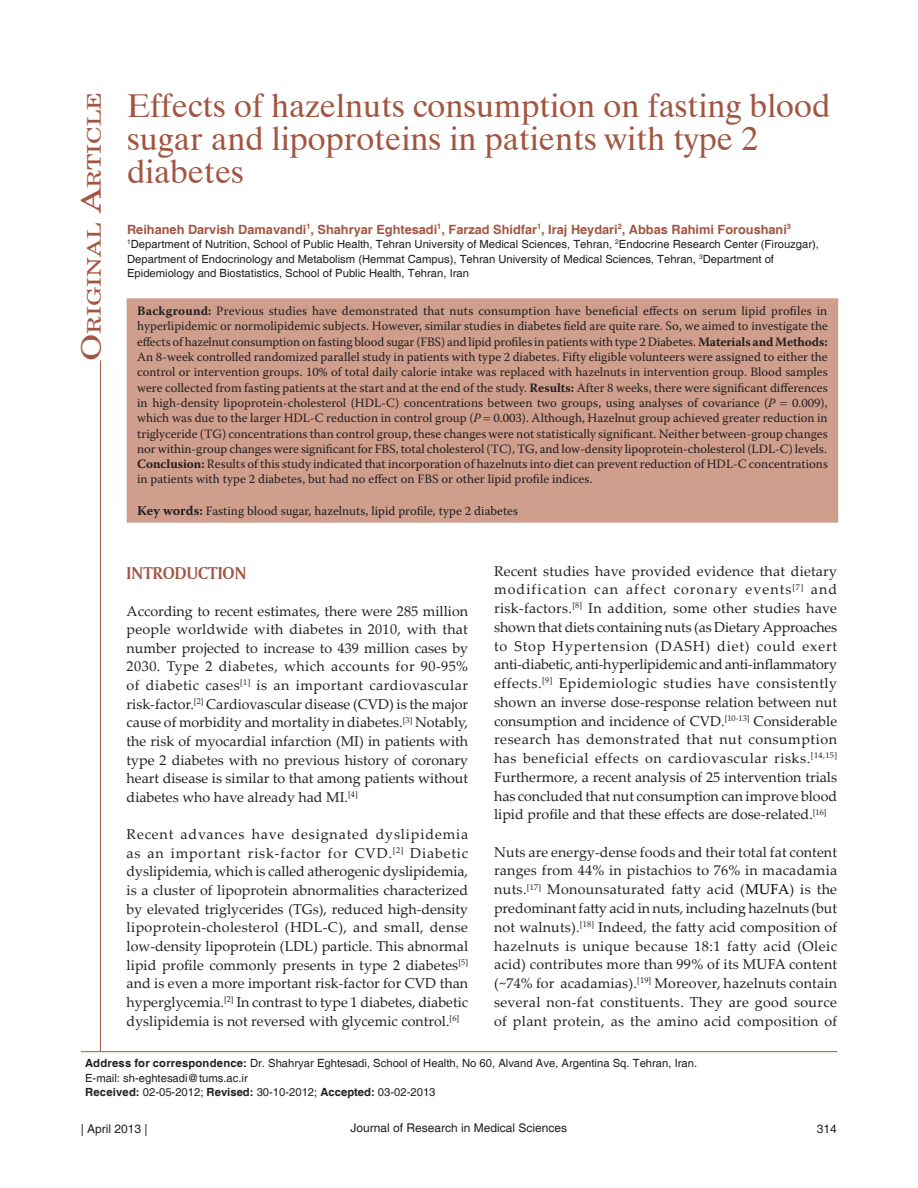
<style>
.page{position:relative;width:918px;height:1188px;background:#fff}
.page>*{position:absolute;margin:0;border:0;box-sizing:border-box;transform-origin:0 0}
.AT{font:33px/33px "Dutch 801 BT";color:#a25641}
.AH{font:18.9px "New Century Schlbk";color:#a25641;scale:1.3 1}
.t1{font:18px "Amerigo BT Bold A";color:#a25641}
.TX{font:14.25px/18.8px "Palatino Linotype";color:#231f20;text-align:justify}
.ABS{font:12.75px/15.3px "Warnock Pro";color:#231f20;text-align:justify}
.AU{font:700 12.75px "Helvetica";color:#a25641}
.KWD{font:12.75px "Warnock Pro";color:#231f20}
.t2{font:12px "Helvetica";color:#231f20}
.AFF{font:11.25px/14.7px "Helvetica";color:#231f20}
.ADD{font:11.25px/14.5px "Helvetica";color:#231f20}
.HIS{font:11.25px "Helvetica";color:#231f20}
.s1{font-size:27px}
.s2{font-weight:700}
.s3{font-style:italic}
.s4{font-weight:700;font-size:13.5px}
.s5{color:#000}
</style>
<div class="page">
<hr style="left:100px;top:360px;width:1px;height:692px;background:#a25641">
<div style="left:127px;top:299px;width:710px;height:223px;background:#cf9e8c"></div>
<div style="left:127px;top:298px;width:711px;height:225px;border:2px solid #cf9e8c"></div>
<hr style="left:81px;top:1051px;width:756px;height:1px;background:#a25641">
<p class="AH" style="left:83px;top:361px;width:207px;rotate:-90deg"><span class="s1">O</span>riginal <span class="s1">A</span>rticle</p>
<p class="AT" style="left:127px;top:89px;width:705px">Effects of hazelnuts consumption on fasting blood sugar and lipoproteins in patients with type 2 diabetes</p>
<p class="AU" style="left:127px;top:221px;width:666px">Reihaneh Darvish Damavandi<sup>1</sup>, Shahryar Eghtesadi<sup>1</sup>, Farzad Shidfar<sup>1</sup>, Iraj Heydari<sup>2</sup>, Abbas Rahimi Foroushani<sup>3</sup></p>
<p class="AFF" style="left:127px;top:237px;width:693px"><sup>1</sup>Department of Nutrition, School of Public Health, Tehran University of Medical Sciences, Tehran, <sup>2</sup>Endocrine Research Center (Firouzgar),<br>Department of Endocrinology and Metabolism (Hemmat Campus), Tehran University of Medical Sciences, Tehran, <sup>3</sup>Department of<br>Epidemiology and Biostatistics, School of Public Health, Tehran, Iran</p>
<p class="ABS" style="left:137px;top:303px;width:692px"><span class="s2">Background:</span> Previous studies have demonstrated that nuts consumption have beneficial effects on serum lipid profiles in hyperlipidemic or normolipidemic subjects. However, similar studies in diabetes field are quite rare. So, we aimed to investigate the effects of hazelnut consumption on fasting blood sugar (FBS) and lipid profiles in patients with type 2 Diabetes. <span class="s2">Materials and Methods:<br></span>An 8‑week controlled randomized parallel study in patients with type 2 diabetes. Fifty eligible volunteers were assigned to either the control or intervention groups. 10% of total daily calorie intake was replaced with hazelnuts in intervention group. Blood samples were collected from fasting patients at the start and at the end of the study. <span class="s2">Results:</span> After 8 weeks, there were significant differences in high‑density lipoprotein‑cholesterol (HDL‑C) concentrations between two groups, using analyses of covariance (<span class="s3">P</span></p>
<p class="ABS" style="left:137px;top:395px;width:692px;text-indent:655px">0.009), which was due to the larger HDL‑C reduction in control group (<span class="s3">P</span> 0.003). Although, Hazelnut group achieved greater reduction in triglyceride (TG) concentrations than control group, these changes were not statistically significant. Neither between‑group changes nor within‑group changes were significant for FBS, total cholesterol (TC), TG, and low‑density lipoprotein‑cholesterol (LDL‑C) levels.<br><span class="s2">Conclusion:</span> Results of this study indicated that incorporation of hazelnuts into diet can prevent reduction of HDL‑C concentrations in patients with type 2 diabetes, but had no effect on FBS or other lipid profile indices.</p>
<p class="KWD" style="left:137px;top:503px;width:382px"><span class="s4">Key words:</span> Fasting blood sugar, hazelnuts, lipid profile, type 2 diabetes</p>
<h1 class="t1" style="left:127px;top:562px;width:121px">INTRODUCTION</h1>
<p class="TX" style="left:127px;top:601px;width:343px">According to recent estimates, there were 285 million people worldwide with diabetes in 2010, with that number projected to increase to 439 million cases by 2030. Type 2 diabetes, which accounts for 90‑95% of diabetic cases<sup>[1]</sup> is an important cardiovascular risk‑factor.<sup>[2]</sup> Cardiovascular disease (CVD) is the major cause of morbidity and mortality in diabetes.<sup>[3]</sup> Notably, the risk of myocardial infarction (MI) in patients with type 2 diabetes with no previous history of coronary heart disease is similar to that among patients without diabetes who have already had MI.<sup>[4]</sup></p>
<p class="TX" style="left:127px;top:824px;width:343px">Recent advances have designated dyslipidemia as an important risk‑factor for CVD.<sup>[2]</sup> Diabetic dyslipidemia, which is called atherogenic dyslipidemia, is a cluster of lipoprotein abnormalities characterized by elevated triglycerides (TGs), reduced high‑density lipoprotein‑cholesterol (HDL‑C), and small, dense low‑density lipoprotein (LDL) particle. This abnormal lipid profile commonly presents in type 2 diabetes<sup>[5] </sup>and is even a more important risk‑factor for CVD than hyperglycemia.<sup>[2]</sup> In contrast to type 1 diabetes, diabetic dyslipidemia is not reversed with glycemic control.<sup>[6]</sup></p>
<p class="TX" style="left:494px;top:561px;width:345px">Recent studies have provided evidence that dietary modification can affect coronary events<sup>[7]</sup> and risk‑factors.<sup>[8]</sup> In addition, some other studies have shown that diets containing nuts (as Dietary Approaches to Stop Hypertension (DASH) diet) could exert anti‑diabetic, anti‑hyperlipidemic and anti‑inflammatory effects.<sup>[9]</sup> Epidemiologic studies have consistently shown an inverse dose‑response relation between nut consumption and incidence of CVD.<sup>[10‑13]</sup> Considerable research has demonstrated that nut consumption has beneficial effects on cardiovascular risks.<sup>[14,15] </sup>Furthermore, a recent analysis of 25 intervention trials has concluded that nut consumption can improve blood lipid profile and that these effects are dose‑related.<sup>[16]</sup></p>
<p class="TX" style="left:494px;top:842px;width:345px">Nuts are energy‑dense foods and their total fat content ranges from 44% in pistachios to 76% in macadamia nuts.<sup>[17]</sup> Monounsaturated fatty acid (<span class="s5">MUFA</span>) is the predominant fatty acid in nuts, including hazelnuts (but not walnuts).<sup>[18]</sup> Indeed, the fatty acid composition of hazelnuts is unique because 18:1 fatty acid (Oleic acid) contributes more than 99% of its MUFA content (~74% for acadamias).<sup>[19]</sup> Moreover, hazelnuts contain several non‑fat constituents. They are good source of plant protein, as the amino acid composition of</p>
<p class="ADD" style="left:85px;top:1056px;width:614px"><span class="s2">Address for correspondence:</span> Dr. Shahryar Eghtesadi, School of Health, No 60, Alvand Ave, Argentina Sq. Tehran, Iran.<br>E‑mail: sh‑eghtesadi@tums.ac.ir</p>
<p class="HIS" style="left:85px;top:1086px;width:352px"><span class="s2">Received:</span> 02‑05‑2012; <span class="s2">Revised:</span> 30‑10‑2012; <span class="s2">Accepted:</span> 03‑02‑2013</p>
<p class="t2" style="left:81px;top:1122px;width:68px">| April 2013 |</p>
<p class="t2" style="left:351px;top:1121px;width:218px">Journal of Research in Medical Sciences</p>
<p class="t2" style="left:817px;top:1122px;width:22px">314</p>
</div>
